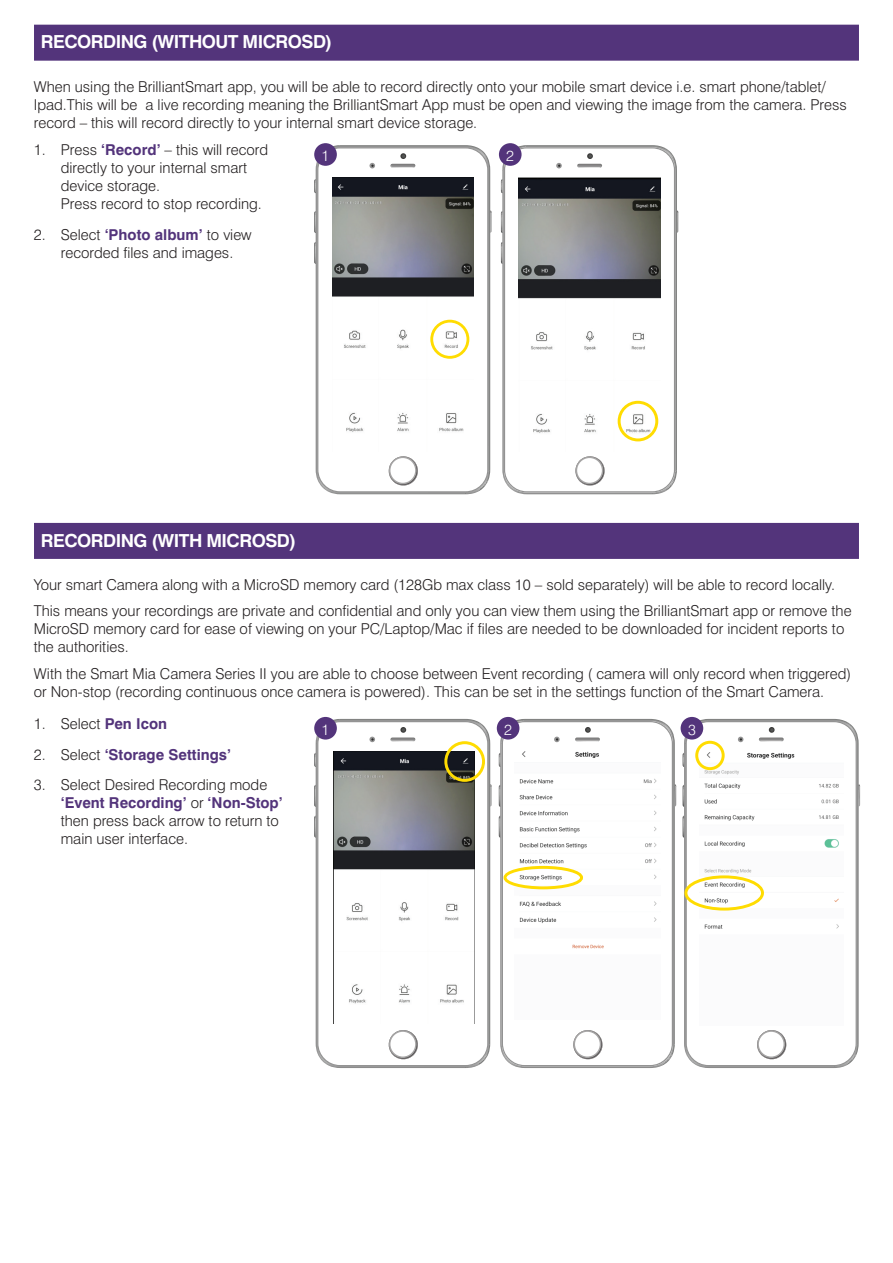
<style>
.page{position:relative;width:893px;height:1263px;background:#fff}
.page>*{position:absolute;margin:0;border:0;box-sizing:border-box;transform-origin:0 0}
.t1{font:700 18px "Swiss 721 BT";letter-spacing:-.03em;color:#fff}
.t2{font:300 15px/18px "Swiss 721 BT";color:#231f20}
.t3{font:700 15px "Swiss 721 BT";color:#53347b}
.t4{font:300 14.7px "Swiss 721 BT";color:#fff}
.s1{font-weight:700;color:#53347b}
.s2{font-weight:300;color:#231f20}
</style>
<div class="page">
<svg style="left:684px;top:719px;width:175px;height:349px;background:#a1a1a1"></svg>
<svg style="left:686px;top:721px;width:171px;height:345px"></svg>
<svg style="left:755px;top:1028px;width:32px;height:32px"></svg>
<svg style="left:757px;top:1030px;width:28px;height:28px"></svg>
<div style="left:759px;top:1032px;width:24px;height:24px;background:#fff;border-radius:50%"></div>
<svg style="left:738px;top:737px;width:5px;height:5px"></svg>
<svg style="left:759px;top:727px;width:25px;height:14px"></svg>
<svg style="left:683px;top:753px;width:1px;height:14px"></svg>
<svg style="left:683px;top:785px;width:1px;height:22px"></svg>
<svg style="left:683px;top:815px;width:1px;height:23px"></svg>
<svg style="left:859px;top:784px;width:1px;height:22px"></svg>
<div style="left:688px;top:749px;width:164px;height:279px;background:#fff"></div>
<svg style="left:500px;top:719px;width:175px;height:349px;background:#a4a5a4"></svg>
<svg style="left:502px;top:721px;width:171px;height:345px"></svg>
<svg style="left:571px;top:1028px;width:33px;height:32px"></svg>
<svg style="left:573px;top:1030px;width:28px;height:28px"></svg>
<div style="left:575px;top:1032px;width:25px;height:24px;background:#fff;border-radius:50%"></div>
<svg style="left:554px;top:737px;width:6px;height:5px"></svg>
<svg style="left:575px;top:727px;width:25px;height:14px"></svg>
<svg style="left:499px;top:753px;width:1px;height:14px"></svg>
<svg style="left:499px;top:785px;width:1px;height:22px"></svg>
<svg style="left:499px;top:815px;width:1px;height:23px"></svg>
<svg style="left:675px;top:784px;width:1px;height:22px"></svg>
<div style="left:505px;top:749px;width:164px;height:279px;background:#fff"></div>
<svg style="left:502px;top:145px;width:175px;height:349px;background:#a6a6a6"></svg>
<svg style="left:504px;top:147px;width:171px;height:345px"></svg>
<svg style="left:573px;top:454px;width:33px;height:33px"></svg>
<svg style="left:576px;top:456px;width:27px;height:28px"></svg>
<div style="left:577px;top:458px;width:25px;height:25px;background:#fff;border-radius:50%"></div>
<svg style="left:556px;top:163px;width:6px;height:5px"></svg>
<svg style="left:577px;top:153px;width:25px;height:15px"></svg>
<svg style="left:501px;top:179px;width:1px;height:14px"></svg>
<svg style="left:501px;top:211px;width:1px;height:22px"></svg>
<svg style="left:501px;top:242px;width:1px;height:22px"></svg>
<svg style="left:677px;top:211px;width:1px;height:22px"></svg>
<div style="left:507px;top:175px;width:164px;height:279px;background:#fff"></div>
<svg style="left:316px;top:145px;width:174px;height:349px;background:#9c9c9c"></svg>
<svg style="left:317px;top:147px;width:171px;height:345px"></svg>
<svg style="left:387px;top:454px;width:32px;height:33px"></svg>
<svg style="left:389px;top:456px;width:28px;height:28px"></svg>
<div style="left:390px;top:458px;width:25px;height:25px;background:#fff;border-radius:50%"></div>
<svg style="left:369px;top:163px;width:6px;height:5px"></svg>
<svg style="left:390px;top:153px;width:25px;height:15px"></svg>
<svg style="left:314px;top:179px;width:2px;height:14px"></svg>
<svg style="left:314px;top:211px;width:2px;height:22px"></svg>
<svg style="left:314px;top:242px;width:2px;height:22px"></svg>
<svg style="left:490px;top:211px;width:2px;height:22px"></svg>
<div style="left:320px;top:175px;width:164px;height:279px;background:#fff"></div>
<svg style="left:316px;top:719px;width:174px;height:349px;background:#9b9b9b"></svg>
<svg style="left:317px;top:721px;width:171px;height:345px"></svg>
<svg style="left:387px;top:1028px;width:32px;height:32px"></svg>
<svg style="left:389px;top:1030px;width:28px;height:28px"></svg>
<div style="left:390px;top:1032px;width:25px;height:24px;background:#fff;border-radius:50%"></div>
<svg style="left:369px;top:737px;width:6px;height:5px"></svg>
<svg style="left:390px;top:727px;width:25px;height:14px"></svg>
<svg style="left:314px;top:753px;width:2px;height:14px"></svg>
<svg style="left:314px;top:785px;width:2px;height:22px"></svg>
<svg style="left:314px;top:815px;width:2px;height:23px"></svg>
<svg style="left:490px;top:784px;width:2px;height:22px"></svg>
<div style="left:320px;top:749px;width:164px;height:279px;background:#fff"></div>
<div style="left:34px;top:25px;width:825px;height:36px;background:#53347b"></div>
<div style="left:34px;top:523px;width:825px;height:36px;background:#53347b"></div>
<div style="left:314px;top:143px;width:23px;height:23px;background:#53347b;border-radius:50%"></div>
<div style="left:314px;top:717px;width:23px;height:22px;background:#53347b;border-radius:50%"></div>
<div style="left:499px;top:143px;width:23px;height:23px;background:#53347b;border-radius:50%"></div>
<div style="left:497px;top:717px;width:22px;height:22px;background:#53347b;border-radius:50%"></div>
<div style="left:681px;top:717px;width:22px;height:22px;background:#53347b;border-radius:50%"></div>
<svg style="left:332px;top:178px;width:142px;height:254px"></svg>
<div style="left:430px;top:320px;width:39px;height:39px;border:3px solid #ffdc01;border-radius:50%"></div>
<svg style="left:519px;top:178px;width:142px;height:264px"></svg>
<div style="left:618px;top:401px;width:40px;height:40px;border:3px solid #ffdc01;border-radius:50%"></div>
<svg style="left:334px;top:751px;width:140px;height:253px"></svg>
<div style="left:444px;top:741px;width:41px;height:41px;border:3px solid #ffdc01;border-radius:50%"></div>
<svg style="left:515px;top:751px;width:142px;height:198px"></svg>
<div style="left:503px;top:866px;width:80px;height:23px;border:3px solid #ffdc01;border-radius:50%"></div>
<svg style="left:699px;top:749px;width:140px;height:180px"></svg>
<div style="left:684px;top:875px;width:80px;height:35px;border:3px solid #ffdc01;border-radius:50%"></div>
<div style="left:695px;top:741px;width:30px;height:29px;border:3px solid #ffdc01;border-radius:50%"></div>
<p class="t1" style="left:41px;top:31px;width:293px">RECORDING (WITHOUT MICROSD)</p>
<p class="t2" style="left:34px;top:77px;width:814px">When using the BrilliantSmart app, you will be able to record directly onto your mobile smart device i.e. smart phone/tablet/<br>Ipad.This will be a live recording meaning the BrilliantSmart App must be open and viewing the image from the camera. Press record – this will record directly to your internal smart device storage.</p>
<p class="t2" style="left:61px;top:141px;width:209px;text-indent:-27px">1. Press <span class="s1">‘Record’</span> – this will record directly to your internal smart device storage.<br>Press record to stop recording.</p>
<p class="t2" style="left:34px;top:225px;width:219px;text-align:center">2. Select <span class="s1">‘Photo album’</span> to view recorded files and images.</p>
<p class="t4" style="left:322px;top:147px;width:9px">1</p>
<p class="t1" style="left:41px;top:529px;width:257px">RECORDING (WITH MICROSD)</p>
<p class="t4" style="left:506px;top:147px;width:9px">2</p>
<p class="t2" style="left:34px;top:571px;width:819px;line-height:26.5px">Your smart Camera along with a MicroSD memory card (128Gb max class 10 – sold separately) will be able to record locally.<br>This means your recordings are private and confidential and only you can view them using the BrilliantSmart app or remove the</p>
<p class="t2" style="left:34px;top:620px;width:812px">MicroSD memory card for ease of viewing on your PC/Laptop/Mac if files are needed to be downloaded for incident reports to the authorities.</p>
<p class="t2" style="left:34px;top:664px;width:819px">With the Smart Mia Camera Series II you are able to choose between Event recording ( camera will only record when triggered) or Non-stop (recording continuous once camera is powered). This can be set in the settings function of the Smart Camera.</p>
<p class="t2" style="left:34px;top:714px;width:135px">1. Select <span class="s1">Pen Icon</span></p>
<p class="t3" style="left:34px;top:745px;width:199px"><span class="s2">2. Select</span> ‘Storage Settings’</p>
<p class="t2" style="left:61px;top:776px;width:223px;text-indent:-27px">3. Select Desired Recording mode <span class="s1">‘Event Recording’</span> or <span class="s1">‘Non-Stop’ </span>then press back arrow to return to main user interface.</p>
<p class="t4" style="left:322px;top:720px;width:9px">1</p>
<p class="t4" style="left:504px;top:720px;width:9px">2</p>
<p class="t4" style="left:688px;top:720px;width:9px">3</p>
</div>
